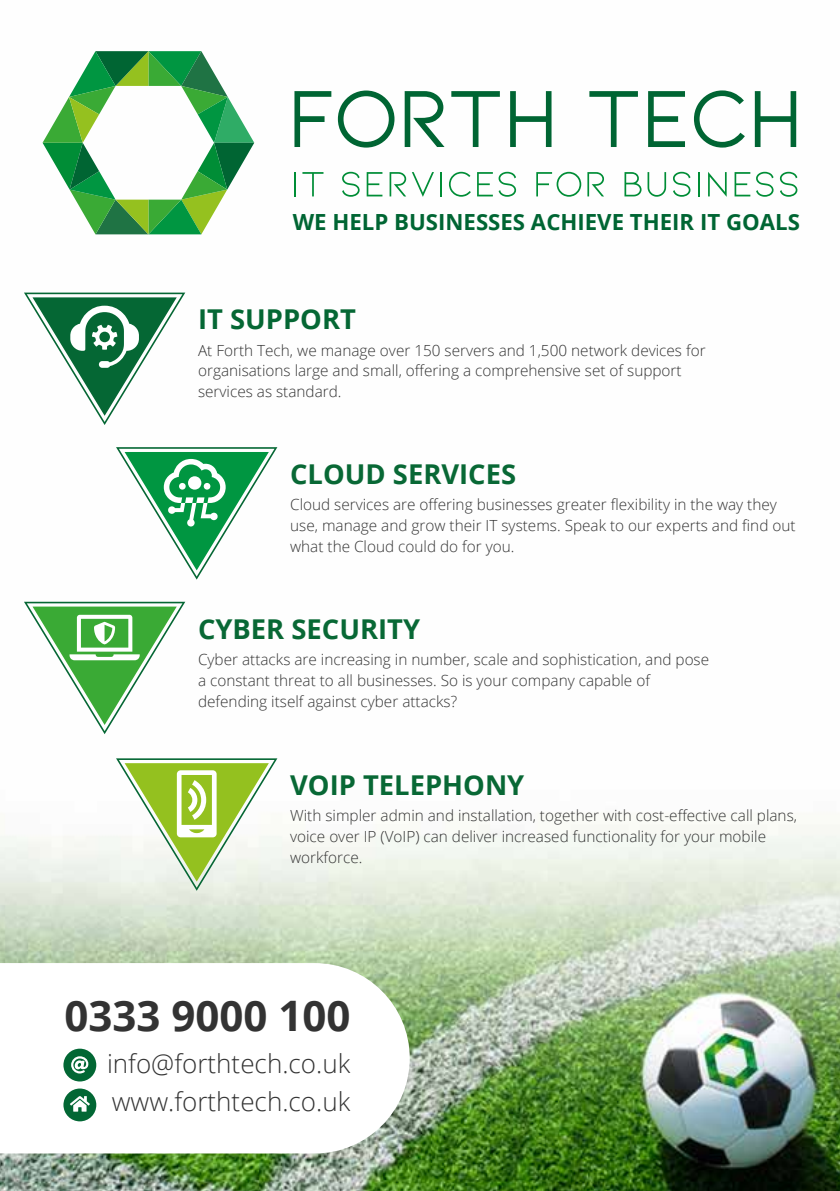
<style>
.page{position:relative;width:840px;height:1191px;background:#fff}
.page>*{position:absolute;margin:0;border:0;box-sizing:border-box;transform-origin:0 0}
.t1{font:700 42px "Open Sans";color:#333}
.t2{font:700 27.4px "Open Sans";color:#086835}
.t3{font:700 27.4px "Open Sans";color:#056734}
.t4{font:300 26px/38px "Open Sans";color:#333}
.t5{font:700 22.2px "Open Sans";color:#006533}
.t6{font:300 15.4px/20.8px "Open Sans";color:#333}
</style>
<div class="page">
<img style="left:0;top:90px;width:839px;height:1101px">
<svg style="left:116px;top:447px;width:161px;height:132px"></svg>
<svg style="left:24px;top:602px;width:161px;height:132px"></svg>
<svg style="left:116px;top:758px;width:161px;height:132px"></svg>
<svg style="left:24px;top:292px;width:161px;height:133px"></svg>
<svg style="left:43px;top:51px;width:211px;height:183px"></svg>
<svg style="left:294px;top:91px;width:37px;height:56px"></svg>
<svg style="left:338px;top:91px;width:56px;height:57px"></svg>
<svg style="left:404px;top:91px;width:40px;height:56px"></svg>
<svg style="left:451px;top:91px;width:48px;height:56px"></svg>
<svg style="left:510px;top:91px;width:41px;height:56px"></svg>
<svg style="left:589px;top:91px;width:48px;height:56px"></svg>
<svg style="left:647px;top:91px;width:37px;height:56px"></svg>
<svg style="left:693px;top:90px;width:51px;height:58px"></svg>
<svg style="left:754px;top:91px;width:41px;height:56px"></svg>
<hr style="left:294px;top:172px;width:2px;height:24px;background:#008d36">
<svg style="left:302px;top:172px;width:21px;height:24px"></svg>
<svg style="left:342px;top:172px;width:17px;height:25px"></svg>
<svg style="left:366px;top:172px;width:16px;height:24px"></svg>
<svg style="left:389px;top:172px;width:45px;height:25px"></svg>
<hr style="left:440px;top:172px;width:2px;height:24px;background:#008d36">
<svg style="left:448px;top:172px;width:22px;height:25px"></svg>
<svg style="left:477px;top:172px;width:15px;height:24px"></svg>
<svg style="left:498px;top:172px;width:18px;height:25px"></svg>
<svg style="left:536px;top:172px;width:45px;height:25px"></svg>
<svg style="left:587px;top:172px;width:16px;height:24px"></svg>
<svg style="left:624px;top:172px;width:17px;height:24px"></svg>
<svg style="left:647px;top:172px;width:18px;height:25px"></svg>
<svg style="left:672px;top:172px;width:18px;height:25px"></svg>
<hr style="left:697px;top:172px;width:2px;height:24px;background:#008d36">
<svg style="left:707px;top:172px;width:19px;height:25px"></svg>
<svg style="left:734px;top:172px;width:39px;height:25px"></svg>
<svg style="left:779px;top:172px;width:18px;height:25px"></svg>
<svg style="left:0;top:963px;width:409px;height:190px"></svg>
<svg style="left:63px;top:1088px;width:33px;height:33px"></svg>
<svg style="left:63px;top:1048px;width:33px;height:33px"></svg>
<h3 class="t5" style="left:292px;top:207px;width:508px">WE HELP BUSINESSES ACHIEVE THEIR IT GOALS</h3>
<h2 class="t3" style="left:198px;top:300px;width:159px">IT SUPPORT</h2>
<p class="t6" style="left:198px;top:339px;width:509px">At Forth Tech, we manage over 150 servers and 1,500 network devices for organisations large and small, offering a comprehensive set of support services as standard.</p>
<h2 class="t2" style="left:290px;top:455px;width:227px">CLOUD SERVICES</h2>
<p class="t6" style="left:290px;top:494px;width:506px">Cloud services are offering businesses greater flexibility in the way they use, manage and grow their IT systems. Speak to our experts and find out what the Cloud could do for you.</p>
<h2 class="t2" style="left:198px;top:609px;width:223px">CYBER SECURITY</h2>
<p class="t6" style="left:198px;top:648px;width:512px">Cyber attacks are increasing in number, scale and sophistication, and pose a constant threat to all businesses. So is your company capable of defending itself against cyber attacks?</p>
<h2 class="t2" style="left:290px;top:766px;width:235px">VOIP TELEPHONY</h2>
<p class="t6" style="left:290px;top:805px;width:508px">With simpler admin and installation, together with cost-effective call plans, voice over IP (VoIP) can deliver increased functionality for your mobile workforce.</p>
<h1 class="t1" style="left:64px;top:986px;width:287px">0333 9000 100</h1>
<h3 class="t4" style="left:107px;top:1044px;width:245px">info@forthtech.co.uk www.forthtech.co.uk</h3>
</div>
